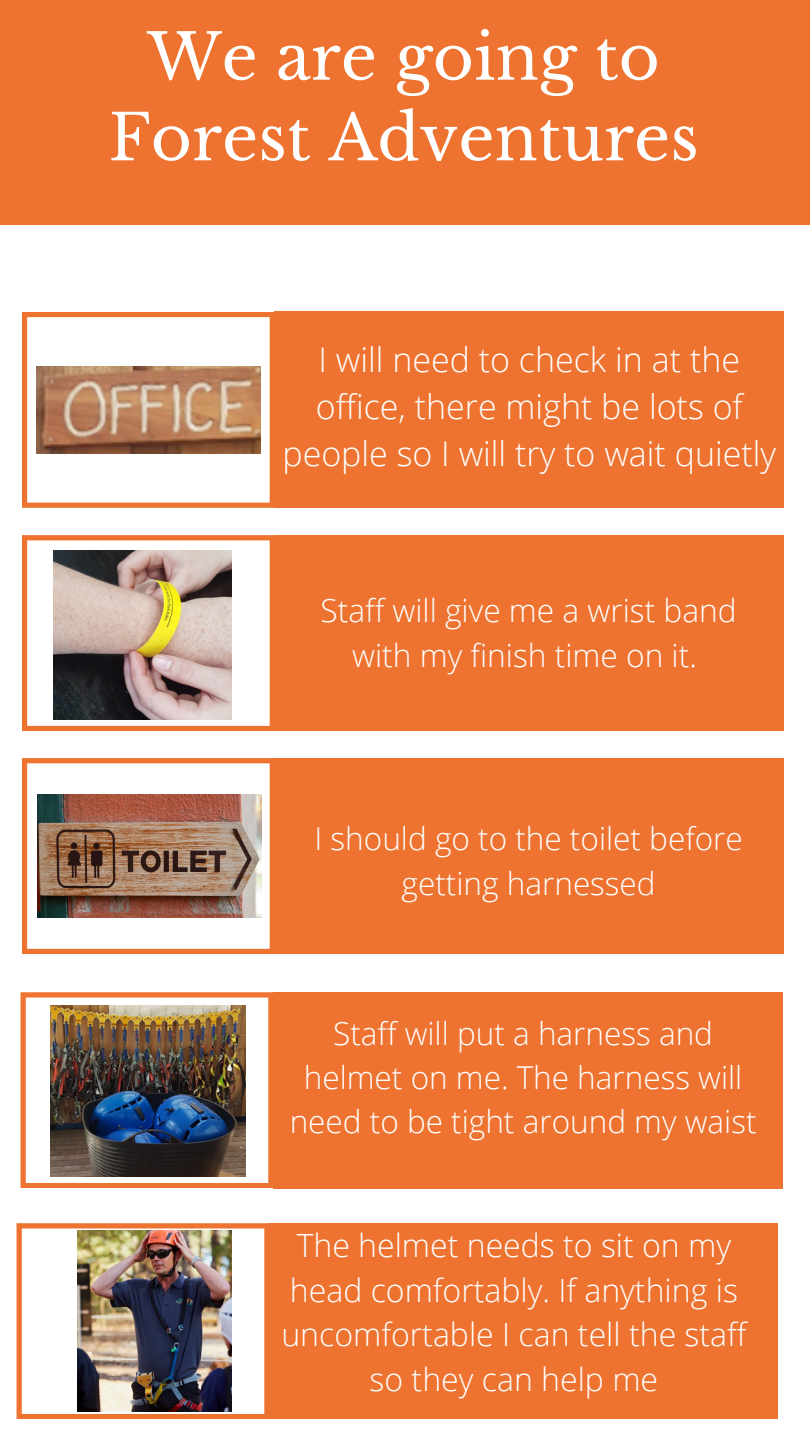
<style>
.page{position:relative;width:810px;height:1440px;background:#fff}
.page>*{position:absolute;margin:0;border:0;box-sizing:border-box;transform-origin:0 0}
.t1{font:63px/80.6px "Libre Baskerville";color:#fff;text-align:center}
.t2{font:300 34px/47.2px "Open Sans";color:#fff;text-align:center}
.t3{font:300 32px/44.5px "Open Sans";color:#fff;text-align:center}
.t4{font:300 31.7px/44.3px "Open Sans";color:#fff;text-align:center}
.t5{font:300 31.5px/44.1px "Open Sans";color:#fff;text-align:center}
</style>
<div class="page">
<div style="left:0;top:0;width:810px;height:224px;background:#ee7330"></div>
<div style="left:275px;top:312px;width:509px;height:196px;background:#ee7330"></div>
<svg style="left:22px;top:312px;width:253px;height:196px"></svg>
<div style="left:274px;top:535px;width:510px;height:196px;background:#ee7330"></div>
<svg style="left:22px;top:535px;width:252px;height:196px"></svg>
<div style="left:273px;top:758px;width:510px;height:196px;background:#ee7330"></div>
<svg style="left:22px;top:758px;width:251px;height:196px"></svg>
<div style="left:273px;top:992px;width:510px;height:196px;background:#ee7330"></div>
<svg style="left:21px;top:992px;width:252px;height:196px"></svg>
<img style="left:36px;top:366px;width:224px;height:87px">
<img style="left:54px;top:550px;width:178px;height:170px">
<img style="left:37px;top:795px;width:225px;height:122px">
<div style="left:269px;top:1223px;width:509px;height:196px;background:#ee7330"></div>
<img style="left:17px;top:1223px;width:252px;height:196px">
<img style="left:51px;top:1005px;width:195px;height:171px">
<h1 class="t1" style="left:108px;top:17px;width:592px">We are going to<br>Forest Adventures</h1>
<p class="t2" style="left:282px;top:335px;width:495px">I will need to check in at the office, there might be lots of people so I will try to wait quietly</p>
<p class="t4" style="left:321px;top:588px;width:418px">Staff will give me a wrist band with my finish time on it.</p>
<p class="t5" style="left:314px;top:816px;width:430px">I should go to the toilet before getting harnessed</p>
<p class="t5" style="left:290px;top:1011px;width:468px">Staff will put a harness and helmet on me. The harness will need to be tight around my waist</p>
<p class="t3" style="left:281px;top:1223px;width:466px">The helmet needs to sit on my head comfortably. If anything is uncomfortable I can tell the staff so they can help me</p>
</div>
